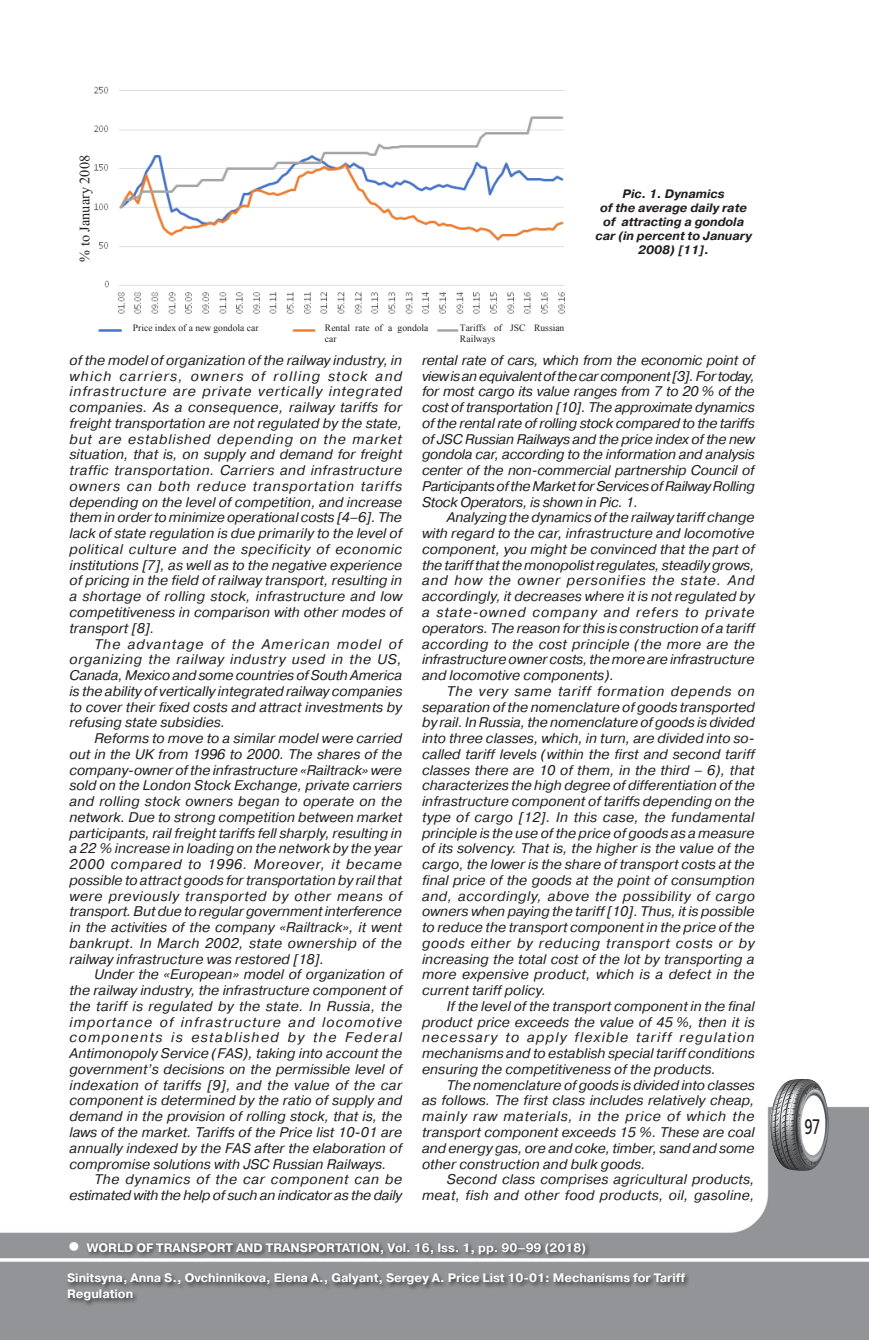
<style>
.page{position:relative;width:869px;height:1340px;background:#fff}
.page>*{position:absolute;margin:0;border:0;box-sizing:border-box;transform-origin:0 0}
.t1{font:700 24.5px "Pragmatica C";color:#fff}
.t2{font:21px "Free Set C";color:#231f20;scale:.7 1}
.t3{font:16.62px/28.9px "Times New Roman";color:#231f20}
.t4{font:14.35px "Times New Roman";color:#231f20}
.vrez_engl{font:italic 14px/15.8px "Pragmatica C";color:#231f20;text-align:justify}
.vrez_engl-2{font:italic 14px/15.8px "Pragmatica C";letter-spacing:-.02em;color:#231f20;text-align:right}
.подвал_bottom{font:700 12.25px/15.8px "Pragmatica C";color:#fff}
.Podpisi{font:italic 700 12.25px/14px "Pragmatica C";color:#231f20;text-align:center}
.Подвал_топ{font:700 12.25px "Pragmatica C";color:#fff}
.t5{font:9.62px/10.8px "Times New Roman";color:#231f20}
</style>
<div class="page">
<img style="left:0;top:1078px;width:868px;height:261px">
<img style="left:769px;top:1078px;width:33px;height:85px">
<img style="left:94px;top:86px;width:471px;height:246px">
<div style="left:66px;top:1240px;width:625px;height:66px;background:#231f20;opacity:.75"></div>
<p class="t4" style="left:75px;top:262px;width:108px;rotate:-90deg">% to January 2008</p>
<p class="t5" style="left:133px;top:322px;width:127px">Price index of a new gondola car</p>
<p class="t5" style="left:325px;top:322px;width:105px">Rental rate of a gondola car</p>
<p class="t5" style="left:459px;top:322px;width:106px">Tariffs of JSC Russian<br>Railways</p>
<p class="Podpisi" style="left:595px;top:187px;width:158px">Pic. 1. Dynamics<br>of the average daily rate of attracting a gondola car (in percent to January<br>2008) [11].</p>
<p class="vrez_engl" style="left:69px;top:352px;width:334px">of the model of organization of the railway industry, in which carriers, owners of rolling stock and infrastructure are private vertically integrated companies. As a consequence, railway tariffs for freight transportation are not regulated by the state, but are established depending on the market situation, that is, on supply and demand for freight traffic transportation. Carriers and infrastructure owners can both reduce transportation tariffs depending on the level of competition, and increase them in order to minimize operational costs [4–6]. The lack of state regulation is due primarily to the level of political culture and the specificity of economic institutions [7], as well as to the negative experience of pricing in the field of railway transport, resulting in a shortage of rolling stock, infrastructure and low competitiveness in comparison with other modes of transport [8].</p>
<p class="vrez_engl" style="left:69px;top:636px;width:334px;text-indent:25px">The advantage of the American model of organizing the railway industry used in the US, Canada, Mexico and some countries of South America is the ability of vertically integrated railway companies to cover their fixed costs and attract investments by refusing state subsidies.</p>
<p class="vrez_engl" style="left:69px;top:730px;width:334px;text-indent:25px">Reforms to move to a similar model were carried out in the UK from 1996 to 2000. The shares of the company-owner of the infrastructure «Railtrack» were sold on the London Stock Exchange, private carriers and rolling stock owners began to operate on the network. Due to strong competition between market participants, rail freight tariffs fell sharply, resulting in a 22 % increase in loading on the network by the year 2000 compared to 1996. Moreover, it became possible to attract goods for transportation by rail that were previously transported by other means of transport. But due to regular government interference in the activities of the company «Railtrack», it went bankrupt. In March 2002, state ownership of the railway infrastructure was restored [18].</p>
<p class="vrez_engl" style="left:69px;top:966px;width:334px;text-indent:25px">Under the «European» model of organization of the railway industry, the infrastructure component of the tariff is regulated by the state. In Russia, the importance of infrastructure and locomotive components is established by the Federal Antimonopoly Service (FAS), taking into account the government’s decisions on the permissible level of indexation of tariffs [9], and the value of the car component is determined by the ratio of supply and demand in the provision of rolling stock, that is, the laws of the market. Tariffs of the Price list 10-01 are annually indexed by the FAS after the elaboration of compromise solutions with JSC Russian Railways.</p>
<p class="vrez_engl-2" style="left:69px;top:1171px;width:334px">The dynamics of the car component can be estimated with the help of such an indicator as the daily</p>
<p class="vrez_engl" style="left:422px;top:352px;width:334px">rental rate of cars, which from the economic point of view is an equivalent of the car component [3]. For today, for most cargo its value ranges from 7 to 20 % of the cost of transportation [10]. The approximate dynamics of the rental rate of rolling stock compared to the tariffs of JSC Russian Railways and the price index of the new gondola car, according to the information and analysis center of the non-commercial partnership Council of Participants of the Market for Services of Railway Rolling Stock Operators, is shown in Pic. 1.</p>
<p class="vrez_engl" style="left:422px;top:510px;width:334px;text-indent:25px">Analyzing the dynamics of the railway tariff change with regard to the car, infrastructure and locomotive component, you might be convinced that the part of the tariff that the monopolist regulates, steadily grows, and how the owner personifies the state. And accordingly, it decreases where it is not regulated by a state-owned company and refers to private operators. The reason for this is construction of a tariff according to the cost principle (the more are the infrastructure owner costs, the more are infrastructure and locomotive components).</p>
<p class="vrez_engl" style="left:422px;top:683px;width:334px;text-indent:25px">The very same tariff formation depends on separation of the nomenclature of goods transported by rail. In Russia, the nomenclature of goods is divided into three classes, which, in turn, are divided into so&shy;called tariff levels (within the first and second tariff classes there are 10 of them, in the third – 6), that characterizes the high degree of differentiation of the infrastructure component of tariffs depending on the type of cargo [12]. In this case, the fundamental principle is the use of the price of goods as a measure of its solvency. That is, the higher is the value of the cargo, the lower is the share of transport costs at the final price of the goods at the point of consumption and, accordingly, above the possibility of cargo owners when paying the tariff [10]. Thus, it is possible to reduce the transport component in the price of the goods either by reducing transport costs or by increasing the total cost of the lot by transporting a more expensive product, which is a defect in the current tariff policy.</p>
<p class="vrez_engl" style="left:422px;top:998px;width:334px;text-indent:25px">If the level of the transport component in the final product price exceeds the value of 45 %, then it is necessary to apply flexible tariff regulation mechanisms and to establish special tariff conditions ensuring the competitiveness of the products.</p>
<p class="vrez_engl" style="left:422px;top:1077px;width:334px;text-indent:25px">The nomenclature of goods is divided into classes as follows. The first class includes relatively cheap, mainly raw materials, in the price of which the transport component exceeds 15 %. These are coal and energy gas, ore and coke, timber, sand and some other construction and bulk goods.</p>
<p class="vrez_engl" style="left:422px;top:1171px;width:334px;text-align:right">Second class comprises agricultural products, meat, fish and other food products, oil, gasoline,</p>
<p class="t3" style="left:197px;top:362px;width:363px;text-indent:-119px">Pic. 1. Dynamics of the average daily rate of attracting a gondola car (in percent to January 2008) [11].</p>
<p class="t3" style="left:19px;top:448px;width:558px;text-align:right">Analyzing the dynamics of the railway tariff change with regard to the car, infrastructure and locomotive component, you are convinced that the part of the</p>
<h1 class="t1" style="left:66px;top:1232px;width:18px">•</h1>
<p class="Подвал_топ" style="left:87px;top:1240px;width:500px">WORLD OF TRANSPORT AND TRANSPORTATION, Vol. 16, Iss. 1, pp. 90–99 (2018)</p>
<p class="подвал_bottom" style="left:67px;top:1270px;width:619px">Sinitsyna, Anna S., Ovchinnikova, Elena A., Galyant, Sergey A. Price List 10-01: Mechanisms for Tariff<br>Regulation</p>
<h2 class="t2" style="left:804px;top:1115px;width:24px">97</h2>
</div>
